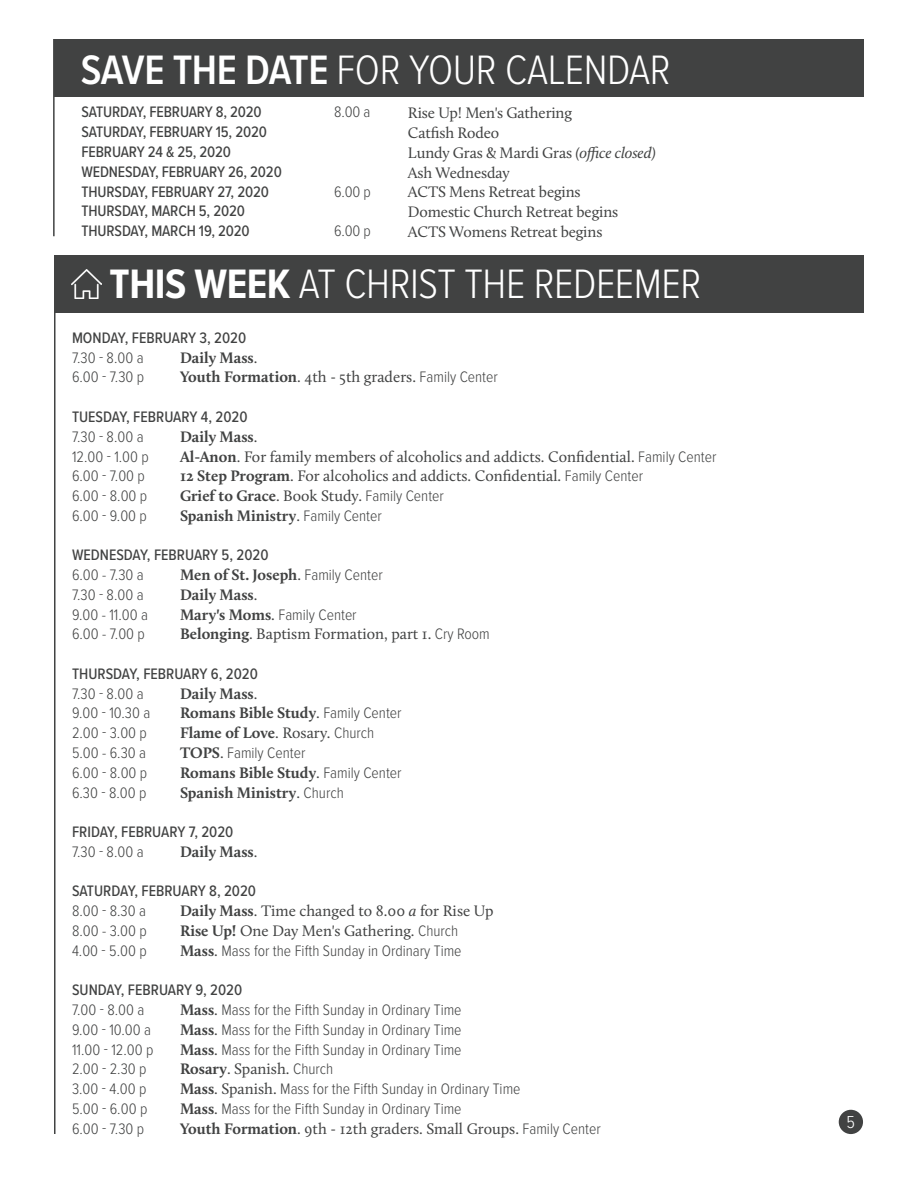
<style>
.page{position:relative;width:918px;height:1188px;background:#fff}
.page>*{position:absolute;margin:0;border:0;box-sizing:border-box;transform-origin:0 0}
.t1{font:300 42.6px "Proxima Nova Cond";letter-spacing:-.01em;color:#fff}
.t2{font:300 18px "Proxima Nova Cond";color:#fff}
.t3{font:300 15.75px "Proxima Nova Cond";color:#414242}
.t4{font:15.75px/19.8px "Calluna";letter-spacing:-.005em;color:#414242}
.t5{font:500 15.75px/19.8px "Proxima Nova Cond";letter-spacing:-.01em;color:#414242}
.t6{font:700 15.75px "Calluna";color:#414242}
.s1{font-weight:600}
.s2{font-style:italic}
.s3{font-weight:700}
.s4{font-weight:400}
.s5{font-family:"Proxima Nova Cond";font-weight:300}
.s6{font-family:"Calluna";font-weight:700}
.s7{font-family:"Calluna";font-weight:400}
</style>
<div class="page">
<div style="left:839px;top:1110px;width:24px;height:24px;background:#414242;border-radius:50%"></div>
<div style="left:54px;top:255px;width:810px;height:57px;background:#414242"></div>
<hr style="left:54px;top:312px;width:2px;height:822px;background:#414242">
<img style="left:72px;top:269px;width:29px;height:29px">
<div style="left:54px;top:39px;width:810px;height:58px;background:#414242"></div>
<hr style="left:53px;top:39px;width:2px;height:197px;background:#414242">
<h1 class="t1" style="left:81px;top:38px;width:591px"><span class="s1">SAVE THE DATE</span> FOR YOUR CALENDAR</h1>
<p class="t5" style="left:82px;top:102px;width:202px">SATURDAY, FEBRUARY 8, 2020<br>SATURDAY, FEBRUARY 15, 2020<br>FEBRUARY 24 &amp; 25, 2020<br>WEDNESDAY, FEBRUARY 26, 2020<br>THURSDAY, FEBRUARY 27, 2020<br>THURSDAY, MARCH 5, 2020<br>THURSDAY, MARCH 19, 2020</p>
<p class="t3" style="left:334px;top:101px;width:38px">8.00 a</p>
<p class="t4" style="left:408px;top:103px;width:249px">Rise Up! Men's Gathering<br>Catfish Rodeo<br>Lundy Gras &amp; Mardi Gras <span class="s2">(office closed)<br></span>Ash Wednesday<br>ACTS Mens Retreat begins<br>Domestic Church Retreat begins<br>ACTS Womens Retreat begins</p>
<p class="t3" style="left:334px;top:180px;width:38px">6.00 p</p>
<p class="t3" style="left:334px;top:219px;width:38px">6.00 p</p>
<h1 class="t1" style="left:110px;top:253px;width:593px"><span class="s3">THIS WEEK</span> AT CHRIST THE REDEEMER</h1>
<p class="t5" style="left:72px;top:327px;width:176px">MONDAY, FEBRUARY 3, 2020</p>
<p class="t3" style="left:72px;top:346px;width:73px">7.30 - 8.00 a</p>
<p class="t6" style="left:180px;top:348px;width:79px">Daily Mass<span class="s4">.</span></p>
<p class="t3" style="left:72px;top:366px;width:74px">6.00 - 7.30 p</p>
<p class="t4" style="left:180px;top:367px;width:319px"><span class="s3">Youth Formation</span>. 4th - 5th graders. <span class="s5">Family Center</span></p>
<p class="t5" style="left:72px;top:406px;width:177px">TUESDAY, FEBRUARY 4, 2020</p>
<p class="t3" style="left:72px;top:425px;width:73px">7.30 - 8.00 a</p>
<p class="t6" style="left:180px;top:427px;width:79px">Daily Mass<span class="s4">.</span></p>
<p class="t3" style="left:72px;top:445px;width:78px">12.00 - 1.00 p</p>
<p class="t4" style="left:180px;top:446px;width:538px"><span class="s3">Al-Anon</span>. For family members of alcoholics and addicts. Confidential. <span class="s5">Family Center</span></p>
<p class="t3" style="left:72px;top:464px;width:74px">6.00 - 7.00 p</p>
<p class="t4" style="left:180px;top:466px;width:465px"><span class="s3">12 Step Program</span>. For alcoholics and addicts. Confidential. <span class="s5">Family Center</span></p>
<p class="t3" style="left:72px;top:484px;width:77px">6.00 - 8.00 p</p>
<p class="t6" style="left:180px;top:486px;width:265px">Grief to Grace<span class="s4">. Book Study.</span> <span class="s5">Family Center</span></p>
<p class="t3" style="left:72px;top:504px;width:76px">6.00 - 9.00 p</p>
<p class="t6" style="left:180px;top:506px;width:203px">Spanish Ministry<span class="s4">.</span> <span class="s5">Family Center</span></p>
<p class="t5" style="left:72px;top:545px;width:198px">WEDNESDAY, FEBRUARY 5, 2020</p>
<p class="t3" style="left:72px;top:563px;width:73px">6.00 - 7.30 a</p>
<p class="t6" style="left:180px;top:565px;width:204px">Men of St. Joseph<span class="s4">.</span> <span class="s5">Family Center</span></p>
<p class="t3" style="left:72px;top:583px;width:73px">7.30 - 8.00 a</p>
<p class="t6" style="left:180px;top:585px;width:79px">Daily Mass<span class="s4">.</span></p>
<p class="t3" style="left:72px;top:603px;width:78px">9.00 - 11.00 a</p>
<p class="t3" style="left:180px;top:603px;width:178px"><span class="s6">Mary's Moms</span><span class="s7">.</span> Family Center</p>
<p class="t3" style="left:72px;top:623px;width:74px">6.00 - 7.00 p</p>
<p class="t4" style="left:180px;top:624px;width:311px"><span class="s3">Belonging</span>. Baptism Formation, part 1. <span class="s5">Cry Room</span></p>
<p class="t5" style="left:72px;top:663px;width:187px">THURSDAY, FEBRUARY 6, 2020</p>
<p class="t3" style="left:72px;top:682px;width:73px">7.30 - 8.00 a</p>
<p class="t6" style="left:180px;top:684px;width:79px">Daily Mass<span class="s4">.</span></p>
<p class="t3" style="left:72px;top:702px;width:80px">9.00 - 10.30 a</p>
<p class="t6" style="left:180px;top:703px;width:223px">Romans Bible Study<span class="s4">.</span> <span class="s5">Family Center</span></p>
<p class="t3" style="left:72px;top:721px;width:77px">2.00 - 3.00 p</p>
<p class="t6" style="left:180px;top:723px;width:196px">Flame of Love<span class="s4">. Rosary.</span> <span class="s5">Church</span></p>
<p class="t3" style="left:72px;top:741px;width:76px">5.00 - 6.30 a</p>
<p class="t3" style="left:180px;top:741px;width:127px"><span class="s6">TOPS</span><span class="s7">.</span> Family Center</p>
<p class="t3" style="left:72px;top:761px;width:77px">6.00 - 8.00 p</p>
<p class="t6" style="left:180px;top:763px;width:223px">Romans Bible Study<span class="s4">.</span> <span class="s5">Family Center</span></p>
<p class="t3" style="left:72px;top:781px;width:76px">6.30 - 8.00 p</p>
<p class="t6" style="left:180px;top:782px;width:165px">Spanish Ministry<span class="s4">.</span> <span class="s5">Church</span></p>
<p class="t5" style="left:72px;top:821px;width:163px">FRIDAY, FEBRUARY 7, 2020</p>
<p class="t3" style="left:72px;top:840px;width:73px">7.30 - 8.00 a</p>
<p class="t6" style="left:180px;top:842px;width:79px">Daily Mass<span class="s4">.</span></p>
<p class="t5" style="left:72px;top:881px;width:186px">SATURDAY, FEBRUARY 8, 2020</p>
<p class="t3" style="left:72px;top:899px;width:75px">8.00 - 8.30 a</p>
<p class="t4" style="left:180px;top:901px;width:315px"><span class="s3">Daily Mass</span>. Time changed to 8.00 <span class="s2">a</span> for Rise Up</p>
<p class="t3" style="left:72px;top:919px;width:76px">8.00 - 3.00 p</p>
<p class="t4" style="left:180px;top:921px;width:280px"><span class="s3">Rise Up!</span> One Day Men's Gathering. <span class="s5">Church</span></p>
<p class="t3" style="left:72px;top:939px;width:76px">4.00 - 5.00 p</p>
<p class="t3" style="left:180px;top:939px;width:283px"><span class="s6">Mass</span><span class="s7">.</span> Mass for the Fifth Sunday in Ordinary Time</p>
<p class="t5" style="left:72px;top:980px;width:172px">SUNDAY, FEBRUARY 9, 2020</p>
<p class="t3" style="left:72px;top:998px;width:74px">7.00 - 8.00 a</p>
<p class="t3" style="left:180px;top:998px;width:283px"><span class="s6">Mass</span><span class="s7">.</span> Mass for the Fifth Sunday in Ordinary Time</p>
<p class="t3" style="left:72px;top:1018px;width:81px">9.00 - 10.00 a</p>
<p class="t3" style="left:180px;top:1018px;width:283px"><span class="s6">Mass</span><span class="s7">.</span> Mass for the Fifth Sunday in Ordinary Time</p>
<p class="t3" style="left:72px;top:1038px;width:83px">11.00 - 12.00 p</p>
<p class="t3" style="left:180px;top:1038px;width:283px"><span class="s6">Mass</span><span class="s7">.</span> Mass for the Fifth Sunday in Ordinary Time</p>
<p class="t3" style="left:72px;top:1057px;width:76px">2.00 - 2.30 p</p>
<p class="t4" style="left:180px;top:1059px;width:155px"><span class="s3">Rosary</span>. Spanish. <span class="s5">Church</span></p>
<p class="t3" style="left:72px;top:1077px;width:76px">3.00 - 4.00 p</p>
<p class="t3" style="left:180px;top:1077px;width:342px"><span class="s6">Mass</span><span class="s7">. Spanish.</span> Mass for the Fifth Sunday in Ordinary Time</p>
<p class="t3" style="left:72px;top:1097px;width:77px">5.00 - 6.00 p</p>
<p class="t3" style="left:180px;top:1097px;width:283px"><span class="s6">Mass</span><span class="s7">.</span> Mass for the Fifth Sunday in Ordinary Time</p>
<p class="t3" style="left:72px;top:1117px;width:74px">6.00 - 7.30 p</p>
<p class="t4" style="left:180px;top:1118px;width:422px"><span class="s3">Youth Formation</span>. 9th - 12th graders. Small Groups. <span class="s5">Family Center</span></p>
<p class="t2" style="left:847px;top:1109px;width:10px">5</p>
</div>
